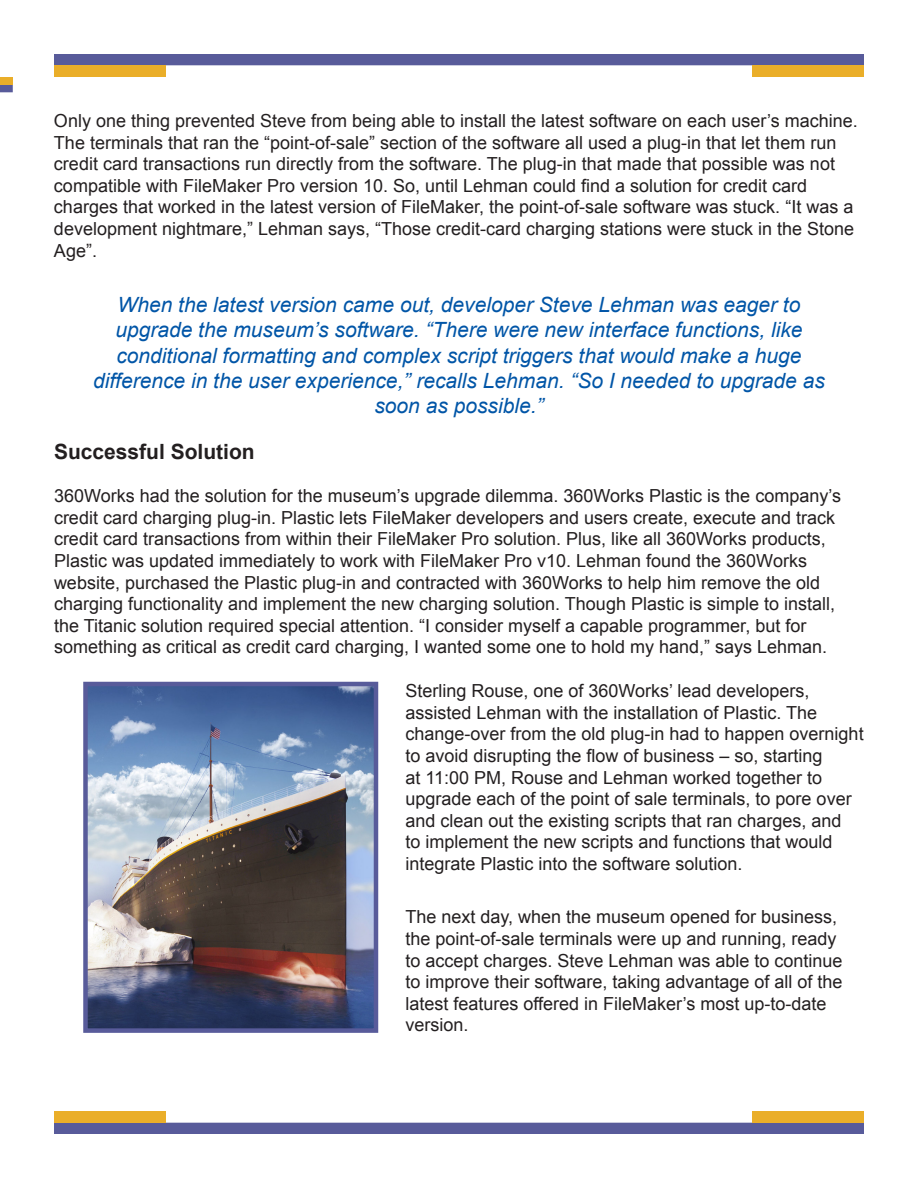
<style>
.page{position:relative;width:918px;height:1188px;background:#fff}
.page>*{position:absolute;margin:0;border:0;box-sizing:border-box;transform-origin:0 0}
.t1{font:italic 21px/25.2px "Arial";color:#0155a7;text-align:center}
.t2{font:700 21px "Arial";color:#231f20}
.t3{font:18px/21.6px "Arial";color:#231f20}
</style>
<div class="page">
<div style="left:54px;top:1123px;width:810px;height:11px;background:#585b9a"></div>
<div style="left:54px;top:1111px;width:111px;height:12px;background:#eaae29"></div>
<div style="left:753px;top:1111px;width:111px;height:12px;background:#eaae29"></div>
<div style="left:54px;top:54px;width:810px;height:11px;background:#585b9a"></div>
<div style="left:753px;top:65px;width:111px;height:12px;background:#eaae29"></div>
<div style="left:54px;top:65px;width:111px;height:12px;background:#eaae29"></div>
<svg style="left:0;top:84px;width:13px;height:8px"></svg>
<div style="left:0;top:77px;width:13px;height:7px;background:#eaae29"></div>
<img style="left:88px;top:687px;width:285px;height:341px">
<div style="left:83px;top:682px;width:295px;height:351px;border:4px solid #585b9a"></div>
<p class="t3" style="left:54px;top:110px;width:805px">Only one thing prevented Steve from being able to install the latest software on each user’s machine.<br>The terminals that ran the “point-of-sale” section of the software all used a plug-in that let them run credit card transactions run directly from the software. The plug-in that made that possible was not compatible with FileMaker Pro version 10. So, until Lehman could find a solution for credit card charges that worked in the latest version of FileMaker, the point-of-sale software was stuck. “It was a development nightmare,” Lehman says, “Those credit-card charging stations were stuck in the Stone Age”.</p>
<p class="t1" style="left:93px;top:293px;width:733px">When the latest version came out, developer Steve Lehman was eager to upgrade the museum’s software. “There were new interface functions, like conditional formatting and complex script triggers that would make a huge difference in the user experience,” recalls Lehman. “So I needed to upgrade as soon as possible.”</p>
<p class="t2" style="left:54px;top:438px;width:202px">Successful Solution</p>
<p class="t3" style="left:54px;top:485px;width:789px">360Works had the solution for the museum’s upgrade dilemma. 360Works Plastic is the company’s credit card charging plug-in. Plastic lets FileMaker developers and users create, execute and track credit card transactions from within their FileMaker Pro solution. Plus, like all 360Works products, Plastic was updated immediately to work with FileMaker Pro v10. Lehman found the 360Works website, purchased the Plastic plug-in and contracted with 360Works to help him remove the old charging functionality and implement the new charging solution. Though Plastic is simple to install, the Titanic solution required special attention. “I consider myself a capable programmer, but for something as critical as credit card charging, I wanted some one to hold my hand,” says Lehman.</p>
<p class="t3" style="left:405px;top:680px;width:460px">Sterling Rouse, one of 360Works’ lead developers, assisted Lehman with the installation of Plastic. The change-over from the old plug-in had to happen overnight to avoid disrupting the flow of business – so, starting<br>at 11:00 PM, Rouse and Lehman worked together to upgrade each of the point of sale terminals, to pore over and clean out the existing scripts that ran charges, and<br>to implement the new scripts and functions that would integrate Plastic into the software solution.</p>
<p class="t3" style="left:405px;top:907px;width:439px">The next day, when the museum opened for business, the point-of-sale terminals were up and running, ready to accept charges. Steve Lehman was able to continue to improve their software, taking advantage of all of the latest features offered in FileMaker’s most up-to-date version.</p>
</div>
